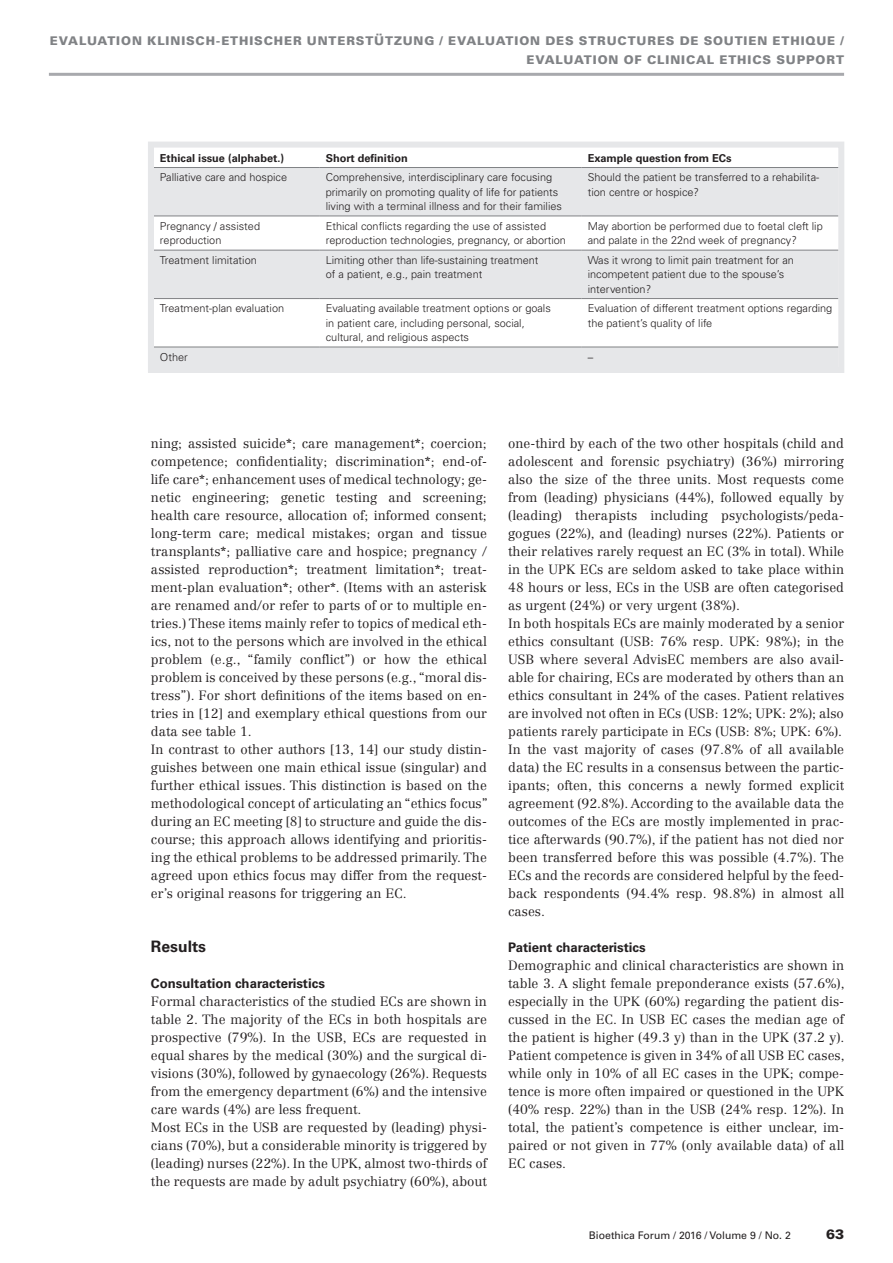
<style>
.page{position:relative;width:893px;height:1263px;background:#fff}
.page>*{position:absolute;margin:0;border:0;box-sizing:border-box;transform-origin:0 0}
.t1{font:700 15.75px "Univers LT Std";color:#231f20}
.t2{font:900 13.5px "Univers LT Std";color:#231f20}
.t3{font:300 13.2px/18px "Centennial LT Std";letter-spacing:.005em;color:#231f20}
.t4{font:700 13.2px "Univers LT Std";color:#231f20}
.t5{font:900 12px/19.5px "Univers LT Std";letter-spacing:.07em;color:#808285;text-align:right}
.t6{font:300 10.95px/14.2px "Univers LT Std";color:#231f20}
.t7{font:700 10.95px "Univers LT Std";color:#231f20}
.t8{font:10.5px "Univers LT Std";color:#231f20}
</style>
<div class="page">
<hr style="left:49px;top:73px;width:795px;height:3px;background:#a8a9ad">
<svg style="left:155px;top:168px;width:682px;height:198px;fill:#e6e7e9"></svg>
<hr style="left:154px;top:167px;width:166px;height:1px;background:#808285">
<hr style="left:320px;top:167px;width:262px;height:1px;background:#808285">
<hr style="left:582px;top:167px;width:257px;height:1px;background:#808285">
<hr style="left:154px;top:216px;width:166px;height:1px;background:#808285">
<hr style="left:320px;top:216px;width:262px;height:1px;background:#808285">
<hr style="left:582px;top:216px;width:257px;height:1px;background:#808285">
<hr style="left:154px;top:250px;width:166px;height:1px;background:#808285">
<hr style="left:320px;top:250px;width:262px;height:1px;background:#808285">
<hr style="left:582px;top:250px;width:257px;height:1px;background:#808285">
<hr style="left:154px;top:298px;width:166px;height:1px;background:#808285">
<hr style="left:320px;top:298px;width:262px;height:1px;background:#808285">
<hr style="left:582px;top:298px;width:257px;height:1px;background:#808285">
<hr style="left:154px;top:347px;width:166px;height:1px;background:#808285">
<hr style="left:320px;top:347px;width:262px;height:1px;background:#808285">
<hr style="left:582px;top:347px;width:257px;height:1px;background:#808285">
<div style="left:148px;top:142px;width:696px;height:231px;border:6px solid #e6e7e9"></div>
<p class="t5" style="left:50px;top:31px;width:796px">EVALUATION KLINISCH-ETHISCHER UNTERSTÜTZUNG / EVALUATION DES STRUCTURES DE SOUTIEN ETHIQUE /<br>EVALUATION OF CLINICAL ETHICS SUPPORT</p>
<p class="t7" style="left:160px;top:151px;width:126px">Ethical issue (alphabet.)</p>
<p class="t7" style="left:326px;top:151px;width:83px">Short definition</p>
<p class="t7" style="left:588px;top:151px;width:145px">Example question from ECs</p>
<p class="t6" style="left:160px;top:170px;width:129px">Palliative care and hospice</p>
<p class="t6" style="left:326px;top:170px;width:238px">Comprehensive, interdisciplinary care focusing primarily on promoting quality of life for patients living with a terminal illness and for their families</p>
<p class="t6" style="left:588px;top:170px;width:233px">Should the patient be transferred to a rehabilita&shy;tion centre or hospice?</p>
<p class="t6" style="left:160px;top:219px;width:102px">Pregnancy / assisted reproduction</p>
<p class="t6" style="left:326px;top:219px;width:242px">Ethical conflicts regarding the use of assisted reproduction technologies, pregnancy, or abortion</p>
<p class="t6" style="left:588px;top:219px;width:237px">May abortion be performed due to foetal cleft lip and palate in the 22nd week of pregnancy?</p>
<p class="t6" style="left:160px;top:253px;width:98px">Treatment limitation</p>
<p class="t6" style="left:326px;top:253px;width:214px">Limiting other than life-sustaining treatment of a patient, e.g., pain treatment</p>
<p class="t6" style="left:588px;top:253px;width:208px">Was it wrong to limit pain treatment for an incompetent patient due to the spouse’s intervention?</p>
<p class="t6" style="left:160px;top:301px;width:126px">Treatment-plan evaluation</p>
<p class="t6" style="left:326px;top:301px;width:227px">Evaluating available treatment options or goals in patient care, including personal, social, cultural, and religious aspects</p>
<p class="t6" style="left:588px;top:301px;width:246px">Evaluation of different treatment options regarding the patient’s quality of life</p>
<p class="t6" style="left:160px;top:350px;width:29px">Other</p>
<p class="t6" style="left:588px;top:350px;width:7px">–</p>
<p class="t3" style="left:151px;top:434px;width:338px">ning; assisted suicide*; care management*; coercion; competence; confidentiality; discrimination*; end-of&shy;life care*; enhancement uses of medical technology; ge&shy;netic engineering; genetic testing and screening; health care resource, allocation of; informed consent; long-term care; medical mistakes; organ and tissue transplants*; palliative care and hospice; pregnancy / assisted reproduction*; treatment limitation*; treat&shy;ment-plan evaluation*; other*. (Items with an asterisk are renamed and/or refer to parts of or to multiple en&shy;tries.) These items mainly refer to topics of medical eth&shy;ics, not to the persons which are involved in the ethical problem (e.g., “family conflict”) or how the ethical problem is conceived by these persons (e.g., “moral dis&shy;tress”). For short definitions of the items based on en&shy;tries in [12] and exemplary ethical questions from our data see table 1.<br>In contrast to other authors [13, 14] our study distin&shy;guishes between one main ethical issue (singular) and further ethical issues. This distinction is based on the methodological concept of articulating an “ethics focus” during an EC meeting [8] to structure and guide the dis&shy;course; this approach allows identifying and prioritis&shy;ing the ethical problems to be addressed primarily. The agreed upon ethics focus may differ from the request&shy;er’s original reasons for triggering an EC.</p>
<p class="t1" style="left:151px;top:937px;width:57px">Results</p>
<p class="t4" style="left:151px;top:976px;width:175px">Consultation characteristics</p>
<p class="t3" style="left:151px;top:992px;width:337px">Formal characteristics of the studied ECs are shown in table 2. The majority of the ECs in both hospitals are prospective (79%). In the USB, ECs are requested in equal shares by the medical (30%) and the surgical di&shy;visions (30%), followed by gynaecology (26%). Requests from the emergency department (6%) and the intensive care wards (4%) are less frequent.<br>Most ECs in the USB are requested by (leading) physi&shy;cians (70%), but a considerable minority is triggered by (leading) nurses (22%). In the UPK, almost two-thirds of the requests are made by adult psychiatry (60%), about</p>
<p class="t3" style="left:508px;top:434px;width:338px">one-third by each of the two other hospitals (child and adolescent and forensic psychiatry) (36%) mirroring also the size of the three units. Most requests come from (leading) physicians (44%), followed equally by (leading) therapists including psychologists/peda&shy;gogues (22%), and (leading) nurses (22%). Patients or their relatives rarely request an EC (3% in total). While in the UPK ECs are seldom asked to take place within 48 hours or less, ECs in the USB are often categorised as urgent (24%) or very urgent (38%).<br>In both hospitals ECs are mainly moderated by a senior ethics consultant (USB: 76% resp. UPK: 98%); in the USB where several AdvisEC members are also avail&shy;able for chairing, ECs are moderated by others than an ethics consultant in 24% of the cases. Patient relatives are involved not often in ECs (USB: 12%; UPK: 2%); also patients rarely participate in ECs (USB: 8%; UPK: 6%).<br>In the vast majority of cases (97.8% of all available data) the EC results in a consensus between the partic&shy;ipants; often, this concerns a newly formed explicit agreement (92.8%). According to the available data the outcomes of the ECs are mostly implemented in prac&shy;tice afterwards (90.7%), if the patient has not died nor been transferred before this was possible (4.7%). The ECs and the records are considered helpful by the feed&shy;back respondents (94.4% resp. 98.8%) in almost all cases.</p>
<p class="t4" style="left:508px;top:940px;width:139px">Patient characteristics</p>
<p class="t3" style="left:508px;top:956px;width:338px;text-align:justify">Demographic and clinical characteristics are shown in table 3. A slight female preponderance exists (57.6%), especially in the UPK (60%) regarding the patient dis&shy;cussed in the EC. In USB EC cases the median age of the patient is higher (49.3 y) than in the UPK (37.2 y).<br>Patient competence is given in 34% of all USB EC cases, while only in 10% of all EC cases in the UPK; compe&shy;tence is more often impaired or questioned in the UPK (40% resp. 22%) than in the USB (24% resp. 12%). In total, the patient’s competence is either unclear, im&shy;paired or not given in 77% (only available data) of all EC cases.</p>
<p class="t8" style="left:589px;top:1229px;width:204px">Bioethica Forum / 2016 / Volume 9 / No. 2</p>
<p class="t2" style="left:826px;top:1225px;width:20px">63</p>
</div>
